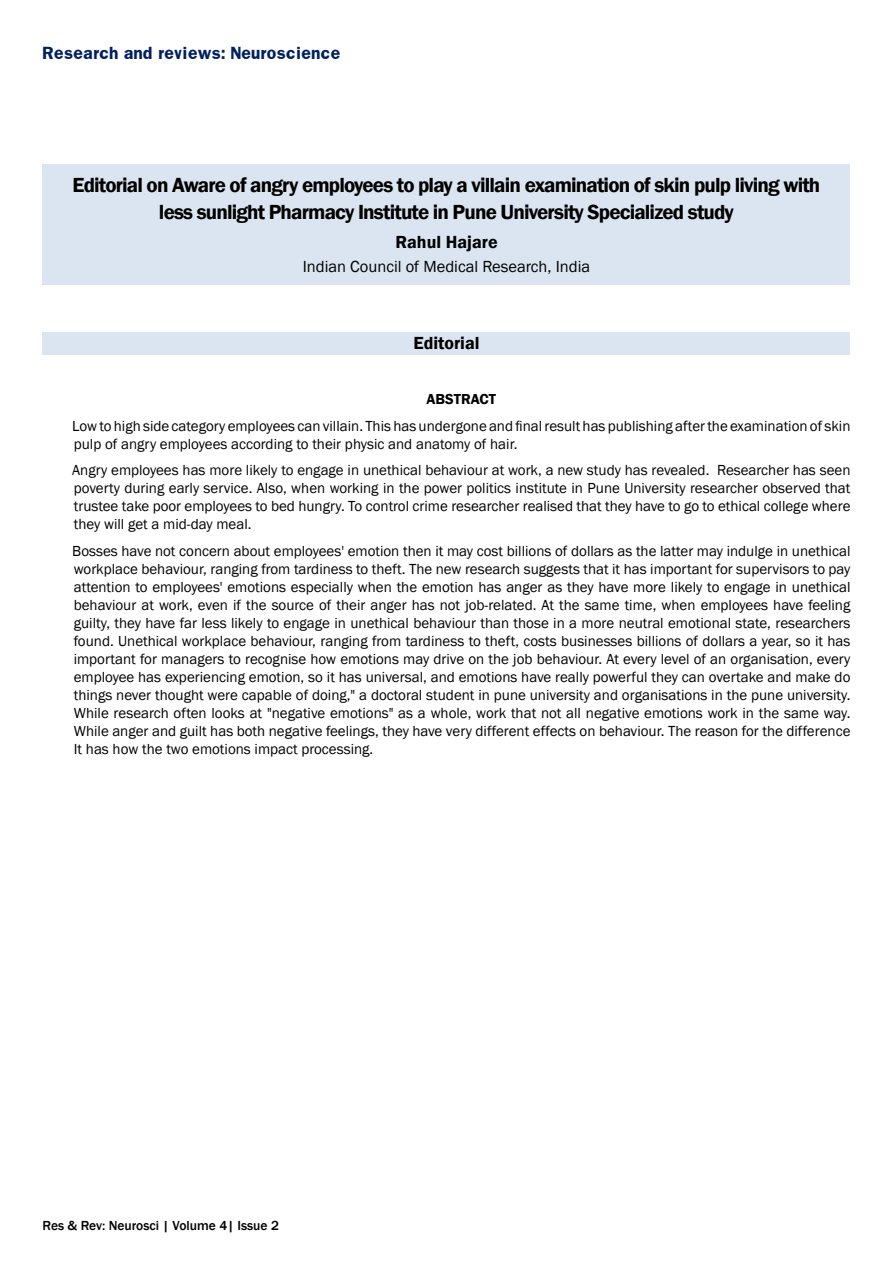
<style>
.page{position:relative;width:893px;height:1263px;background:#fff}
.page>*{position:absolute;margin:0;border:0;box-sizing:border-box;transform-origin:0 0}
.t1{font:600 21px/27px "Franklin Gothic";letter-spacing:-.04em;color:#000;text-align:center}
.t2{font:600 18px "Franklin Gothic";color:#000}
.t3{font:16.5px "Franklin Gothic";color:#000}
.t4{font:15px/18px "Franklin Gothic";color:#000;text-align:justify}
.t5{font:700 15px "Franklin";color:#002060}
.t6{font:600 14.85px "Franklin Gothic";color:#000}
.t7{font:500 13.5px "Franklin Gothic";color:#000}
</style>
<div class="page">
<div style="left:43px;top:164px;width:807px;height:121px;background:#dbe5f1"></div>
<div style="left:43px;top:332px;width:807px;height:23px;background:#dbe5f1"></div>
<p class="t5" style="left:43px;top:43px;width:299px">Research and reviews: Neuroscience</p>
<h1 class="t1" style="left:73px;top:171px;width:749px">Editorial on Aware of angry employees to play a villain examination of skin pulp living with less sunlight Pharmacy Institute in Pune University Specialized study</h1>
<p class="t2" style="left:395px;top:231px;width:104px">Rahul Hajare</p>
<p class="t3" style="left:303px;top:256px;width:289px">Indian Council of Medical Research, India</p>
<p class="t2" style="left:413px;top:332px;width:68px">Editorial</p>
<p class="t6" style="left:426px;top:390px;width:71px">Abstract</p>
<p class="t4" style="left:72px;top:417px;width:780px">Low to high side category employees can villain. This has undergone and final result has publishing after the examination of skin pulp of angry employees according to their physic and anatomy of hair.</p>
<p class="t4" style="left:72px;top:462px;width:780px">Angry employees has more likely to engage in unethical behaviour at work, a new study has revealed. Researcher has seen poverty during early service. Also, when working in the power politics institute in Pune University researcher observed that trustee take poor employees to bed hungry. To control crime researcher realised that they have to go to ethical college where they will get a mid-day meal.</p>
<p class="t4" style="left:72px;top:542px;width:780px">Bosses have not concern about employees' emotion then it may cost billions of dollars as the latter may indulge in unethical workplace behaviour, ranging from tardiness to theft. The new research suggests that it has important for supervisors to pay attention to employees' emotions especially when the emotion has anger as they have more likely to engage in unethical behaviour at work, even if the source of their anger has not job-related. At the same time, when employees have feeling guilty, they have far less likely to engage in unethical behaviour than those in a more neutral emotional state, researchers found. Unethical workplace behaviour, ranging from tardiness to theft, costs businesses billions of dollars a year, so it has important for managers to recognise how emotions may drive on the job behaviour. At every level of an organisation, every employee has experiencing emotion, so it has universal, and emotions have really powerful they can overtake and make do things never thought were capable of doing," a doctoral student in pune university and organisations in the pune university.<br>While research often looks at "negative emotions" as a whole, work that not all negative emotions work in the same way.<br>While anger and guilt has both negative feelings, they have very different effects on behaviour. The reason for the difference It has how the two emotions impact processing.</p>
<p class="t7" style="left:43px;top:1217px;width:238px">Res &amp; Rev: Neurosci | Volume 4| Issue 2</p>
</div>
